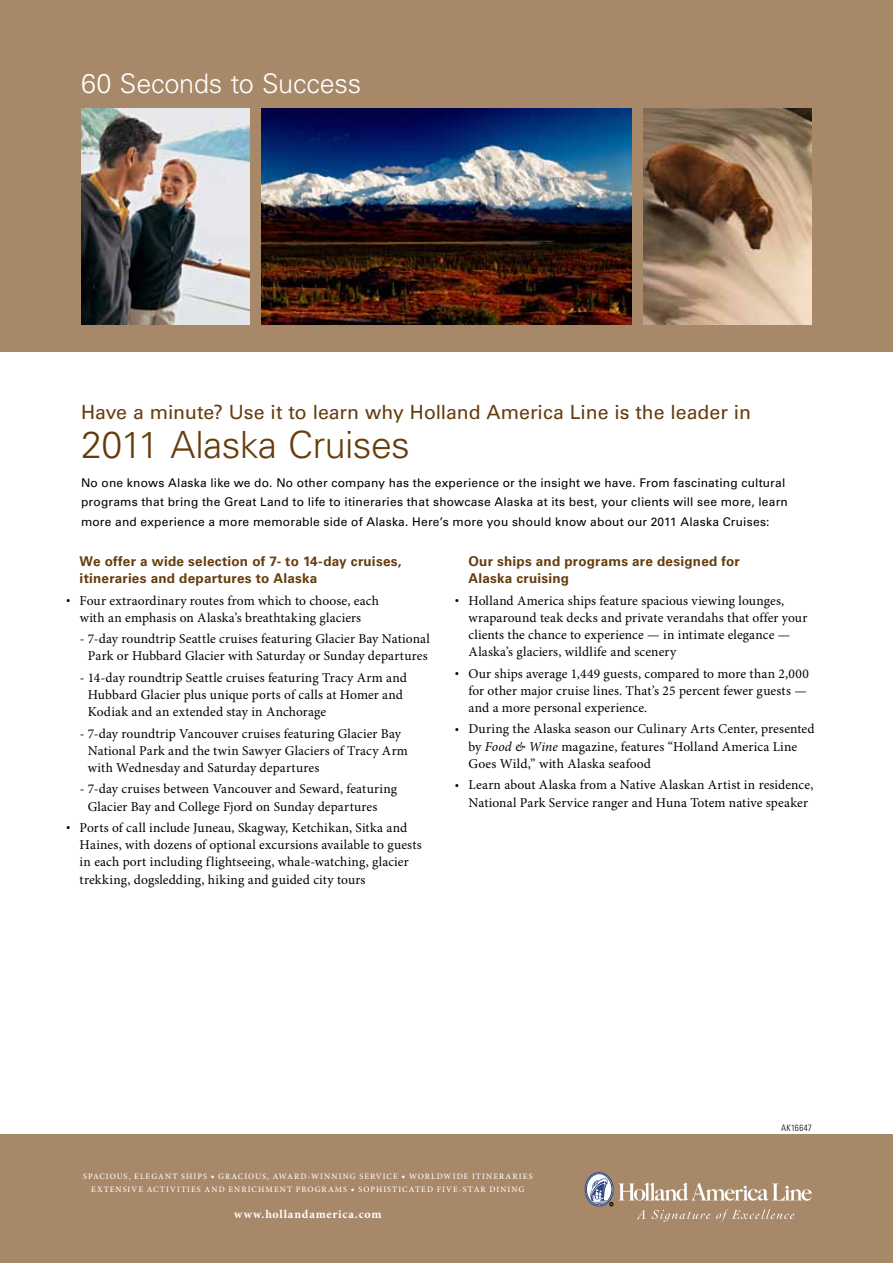
<style>
.page{position:relative;width:893px;height:1263px;background:#fff}
.page>*{position:absolute;margin:0;border:0;box-sizing:border-box;transform-origin:0 0}
.t1{font:300 37.5px "Univers LT Std";letter-spacing:-.015em;color:#653d0d}
.t2{font:300 27px "Univers LT Std";letter-spacing:-.01em;color:#fff}
.t3{font:19.5px "Univers LT Std";letter-spacing:-.005em;color:#653d0d}
.t4{font:13.5px/17.2px "Minion Pro";letter-spacing:.01em;color:#000}
.t5{font:700 13.5px/17.2px "Univers LT Std";letter-spacing:.015em;color:#653d0d}
.t6{font:12px/19.5px "Univers LT Std";letter-spacing:.015em;color:#000}
.t7{font:700 12px "Minion Pro";letter-spacing:.065em;color:#fff}
.t8{font:300 condensed 9px "Univers LT Std";letter-spacing:.03em;color:#000}
.t9{font:500 8.25px/13.5px "Minion Pro";letter-spacing:.13em;color:#fff;text-align:center}
.s1{font-size:11.25px}
.s2{font-style:italic}
</style>
<div class="page">
<div style="left:0;top:0;width:893px;height:351px;background:#a78868"></div>
<div style="left:0;top:1134px;width:893px;height:129px;background:#a78868"></div>
<img style="left:81px;top:108px;width:169px;height:216px">
<img style="left:643px;top:108px;width:169px;height:216px">
<img style="left:262px;top:108px;width:369px;height:216px">
<svg style="left:585px;top:1172px;width:28px;height:34px"></svg>
<div style="left:585px;top:1172px;width:28px;height:34px;border:1px solid #29417c;border-radius:50%"></div>
<div style="left:586px;top:1173px;width:26px;height:32px;border:1px solid #29417c;border-radius:50%"></div>
<svg style="left:590px;top:1177px;width:222px;height:45px"></svg>
<h2 class="t2" style="left:81px;top:67px;width:282px">60 Seconds to Success</h2>
<h3 class="t3" style="left:81px;top:401px;width:671px">Have a minute? Use it to learn why Holland America Line is the leader in</h3>
<h1 class="t1" style="left:81px;top:422px;width:331px">2011 Alaska Cruises</h1>
<p class="t6" style="left:81px;top:473px;width:708px">No one knows Alaska like we do. No other company has the experience or the insight we have. From fascinating cultural programs that bring the Great Land to life to itineraries that showcase Alaska at its best, your clients will see more, learn more and experience a more memorable side of Alaska. Here’s more you should know about our 2011 Alaska Cruises:</p>
<p class="t5" style="left:80px;top:553px;width:323px">We offer a wide selection of 7- to 14-day cruises, itineraries and departures to Alaska</p>
<p class="t4" style="left:66px;top:592px;width:314px;text-align:center"><span class="s1">•</span> Four extraordinary routes from which to choose, each with an emphasis on Alaska’s breathtaking glaciers</p>
<p class="t4" style="left:80px;top:631px;width:352px;text-align:center">- 7-day roundtrip Seattle cruises featuring Glacier Bay National<br>Park or Hubbard Glacier with Saturday or Sunday departures</p>
<p class="t4" style="left:88px;top:669px;width:321px;text-indent:-8px">- 14-day roundtrip Seattle cruises featuring Tracy Arm and<br>Hubbard Glacier plus unique ports of calls at Homer and<br>Kodiak and an extended stay in Anchorage</p>
<p class="t4" style="left:88px;top:725px;width:322px;text-indent:-8px">- 7-day roundtrip Vancouver cruises featuring Glacier Bay<br>National Park and the twin Sawyer Glaciers of Tracy Arm with Wednesday and Saturday departures</p>
<p class="t4" style="left:88px;top:781px;width:311px;text-indent:-8px">- 7-day cruises between Vancouver and Seward, featuring<br>Glacier Bay and College Fjord on Sunday departures</p>
<p class="t4" style="left:80px;top:819px;width:344px;text-indent:-13px"><span class="s1">•</span> Ports of call include Juneau, Skagway, Ketchikan, Sitka and Haines, with dozens of optional excursions available to guests in each port including flightseeing, whale-watching, glacier trekking, dogsledding, hiking and guided city tours</p>
<p class="t5" style="left:468px;top:553px;width:273px">Our ships and programs are designed for<br>Alaska cruising</p>
<p class="t4" style="left:468px;top:592px;width:340px;text-indent:-14px"><span class="s1">•</span> Holland America ships feature spacious viewing lounges, wraparound teak decks and private verandahs that offer your clients the chance to experience — in intimate elegance — Alaska’s glaciers, wildlife and scenery</p>
<p class="t4" style="left:468px;top:665px;width:342px;text-indent:-14px"><span class="s1">•</span> Our ships average 1,449 guests, compared to more than 2,000 for other major cruise lines. That’s 25 percent fewer guests — and a more personal experience.</p>
<p class="t4" style="left:468px;top:721px;width:348px;text-indent:-14px"><span class="s1">•</span> During the Alaska season our Culinary Arts Center, presented by <span class="s2">Food &amp; Wine</span> magazine, features “Holland America Line<br>Goes Wild,” with Alaska seafood</p>
<p class="t4" style="left:468px;top:777px;width:346px;text-indent:-13px"><span class="s1">•</span> Learn about Alaska from a Native Alaskan Artist in residence,<br>National Park Service ranger and Huna Totem native speaker</p>
<p class="t8" style="left:781px;top:1122px;width:32px">AK16647</p>
<p class="t9" style="left:83px;top:1169px;width:451px">SPACIOUS, ELEGANT SHIPS ◆ GRACIOUS, AWARD-WINNING SERVICE ◆ WORLDWIDE ITINERARIES<br>EXTENSIVE ACTIVITIES AND ENRICHMENT PROGRAMS ◆ SOPHISTICATED FIVE-STAR DINING</p>
<p class="t7" style="left:234px;top:1206px;width:149px">www.hollandamerica.com</p>
</div>
